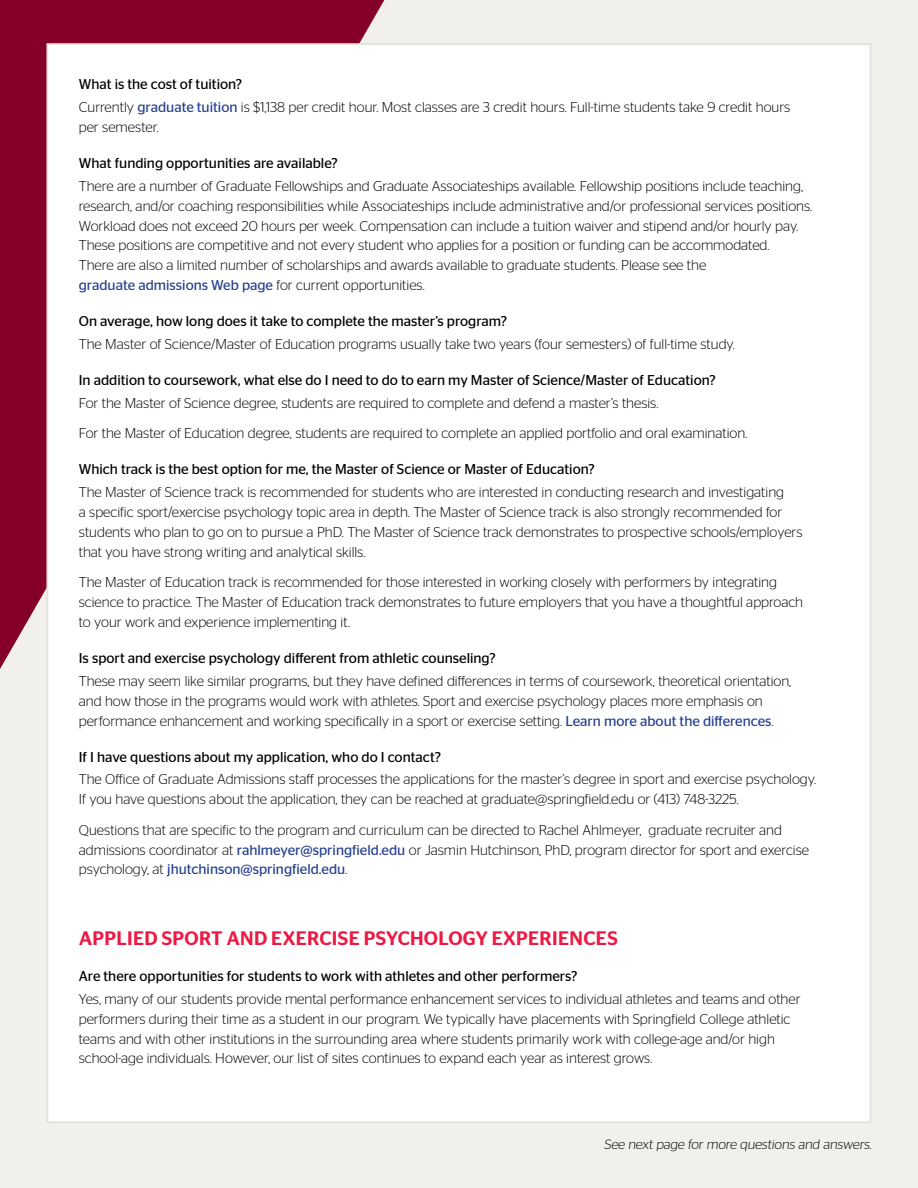
<style>
.page{position:relative;width:918px;height:1188px;background:#f1f0ed}
.page>*{position:absolute;margin:0;border:0;box-sizing:border-box;transform-origin:0 0}
.t1{font:500 19.5px "Stag Sans";letter-spacing:.02em;color:#ed1944}
.t2{font:300 14.25px/20px "Stag Sans";color:#000}
.t3{font:14.25px "Stag Sans";color:#000}
.t4{font:300 13.5px "Stag Sans";color:#000}
.s1{font-weight:400}
.s2{font-weight:400;color:#25408f}
</style>
<div class="page">
<div style="left:0;top:0;width:384px;height:669px;background:#840029"></div>
<div style="left:46px;top:43px;width:826px;height:1080px;background:#fff;border:2px solid #e3e1dc"></div>
<p class="t2" style="left:79px;top:73px;width:713px;line-height:22.8px"><span class="s1">What is the cost of tuition?<br></span>Currently <span class="s2">graduate tuition</span> is $1,138 per credit hour. Most classes are 3 credit hours. Full-time students take 9 credit hours</p>
<p class="t2" style="left:79px;top:117px;width:81px">per semester.</p>
<p class="t3" style="left:79px;top:155px;width:260px">What funding opportunities are available?</p>
<p class="t2" style="left:79px;top:176px;width:735px">There are a number of Graduate Fellowships and Graduate Associateships available. Fellowship positions include teaching, research, and/or coaching responsibilities while Associateships include administrative and/or professional services positions.<br>Workload does not exceed 20 hours per week. Compensation can include a tuition waiver and stipend and/or hourly pay.<br>These positions are competitive and not every student who applies for a position or funding can be accommodated.<br>There are also a limited number of scholarships and awards available to graduate students. Please see the<br><span class="s2">graduate admissions Web page</span> for current opportunities.</p>
<p class="t3" style="left:79px;top:313px;width:430px">On average, how long does it take to complete the master’s program?</p>
<p class="t2" style="left:79px;top:334px;width:658px">The Master of Science/Master of Education programs usually take two years (four semesters) of full-time study.</p>
<p class="t3" style="left:79px;top:372px;width:638px">In addition to coursework, what else do I need to do to earn my Master of Science/Master of Education?</p>
<p class="t2" style="left:79px;top:388px;width:670px;line-height:30.5px">For the Master of Science degree, students are required to complete and defend a master’s thesis.<br>For the Master of Education degree, students are required to complete an applied portfolio and oral examination.</p>
<p class="t3" style="left:79px;top:461px;width:517px">Which track is the best option for me, the Master of Science or Master of Education?</p>
<p class="t2" style="left:79px;top:482px;width:725px">The Master of Science track is recommended for students who are interested in conducting research and investigating<br>a specific sport/exercise psychology topic area in depth. The Master of Science track is also strongly recommended for students who plan to go on to pursue a PhD. The Master of Science track demonstrates to prospective schools/employers that you have strong writing and analytical skills.</p>
<p class="t2" style="left:79px;top:572px;width:726px">The Master of Education track is recommended for those interested in working closely with performers by integrating science to practice. The Master of Education track demonstrates to future employers that you have a thoughtful approach to your work and experience implementing it.</p>
<p class="t3" style="left:79px;top:650px;width:418px">Is sport and exercise psychology different from athletic counseling?</p>
<p class="t2" style="left:79px;top:671px;width:714px">These may seem like similar programs, but they have defined differences in terms of coursework, theoretical orientation, and how those in the programs would work with athletes. Sport and exercise psychology places more emphasis on performance enhancement and working specifically in a sport or exercise setting. <span class="s2">Learn more about the differences</span>.</p>
<p class="t3" style="left:79px;top:749px;width:364px">If I have questions about my application, who do I contact?</p>
<p class="t2" style="left:79px;top:769px;width:739px">The Office of Graduate Admissions staff processes the applications for the master’s degree in sport and exercise psychology.<br>If you have questions about the application, they can be reached at graduate@springfield.edu or (413) 748-3225.</p>
<p class="t2" style="left:79px;top:820px;width:732px">Questions that are specific to the program and curriculum can be directed to Rachel Ahlmeyer, graduate recruiter and admissions coordinator at <span class="s2">rahlmeyer@springfield.edu</span> or Jasmin Hutchinson, PhD, program director for sport and exercise psychology, at <span class="s2">jhutchinson@springfield.edu</span>.</p>
<h1 class="t1" style="left:79px;top:927px;width:540px">APPLIED SPORT AND EXERCISE PSYCHOLOGY EXPERIENCES</h1>
<p class="t3" style="left:79px;top:968px;width:500px">Are there opportunities for students to work with athletes and other performers?</p>
<p class="t2" style="left:79px;top:989px;width:723px">Yes, many of our students provide mental performance enhancement services to individual athletes and teams and other performers during their time as a student in our program. We typically have placements with Springfield College athletic teams and with other institutions in the surrounding area where students primarily work with college-age and/or high school-age individuals. However, our list of sites continues to expand each year as interest grows.</p>
<p class="t4" style="left:604px;top:1137px;width:271px">See next page for more questions and answers.</p>
</div>
